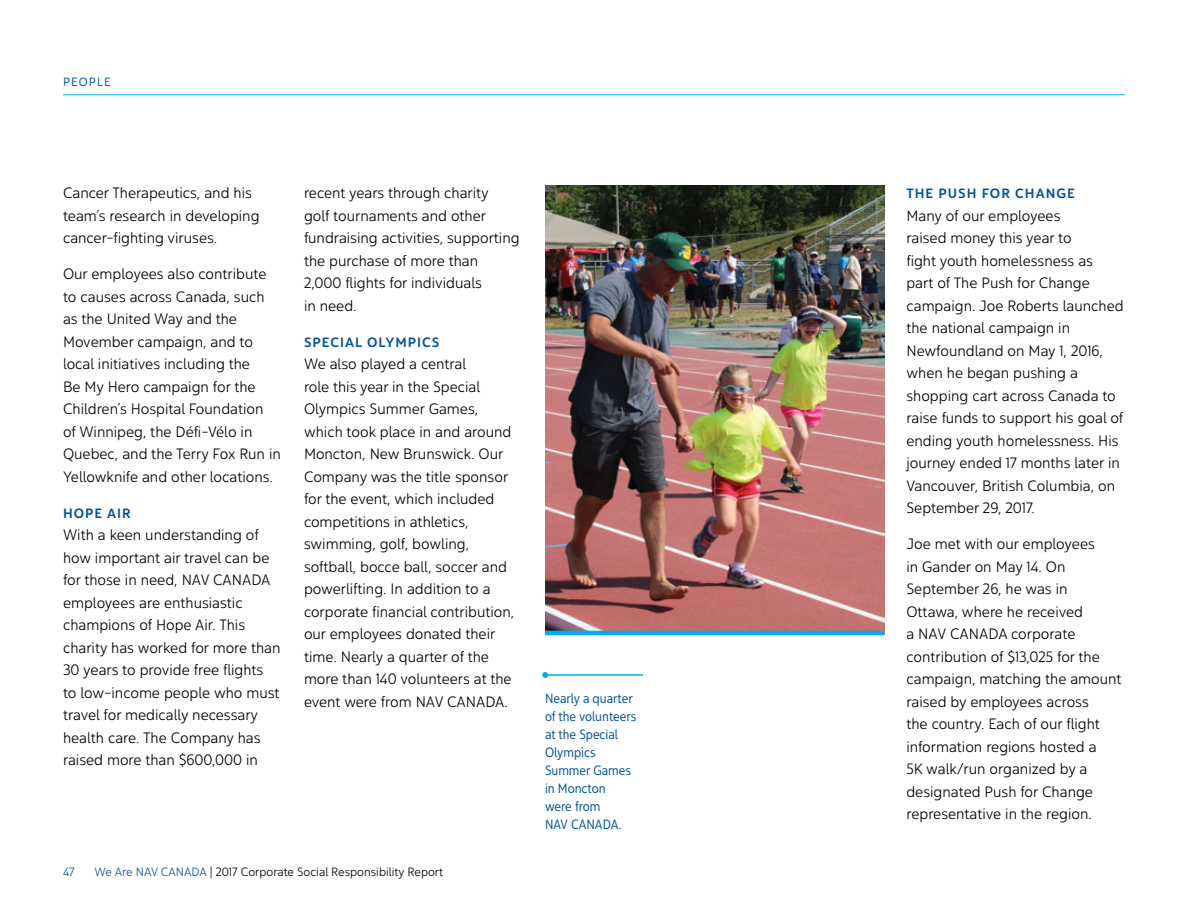
<style>
.page{position:relative;width:1188px;height:918px;background:#fff}
.page>*{position:absolute;margin:0;border:0;box-sizing:border-box;transform-origin:0 0}
.Body{font:15px/22.5px "Yorkten Nor Lig";color:#000}
.t1{font:13.5px/18px "Yorkten Con Boo";color:#00529c}
.t2{font:13.5px "Yorkten Nor Med";letter-spacing:.075em;color:#00529c}
.t3{font:12px "Yorkten Nor Lig";color:#000}
.t4{font:12px "Yorkten Nor Boo";color:#00529c}
.t5{font:12px "Yorkten Nor Lig";color:#00529c}
.s1{color:#00529c}
</style>
<div class="page">
<hr style="left:63px;top:94px;width:1062px;height:1px;background:#00aeef">
<img style="left:545px;top:185px;width:339px;height:446px">
<hr style="left:545px;top:631px;width:339px;height:4px;background:#00aeef">
<hr style="left:545px;top:674px;width:98px;height:2px;background:#00aeef">
<svg style="left:542px;top:672px;width:6px;height:6px"></svg>
<p class="t4" style="left:63px;top:74px;width:48px">PEOPLE</p>
<p class="Body" style="left:63px;top:181px;width:198px">Cancer Therapeutics, and his team’s research in developing cancer-fighting viruses.</p>
<p class="Body" style="left:63px;top:262px;width:219px">Our employees also contribute to causes across Canada, such as the United Way and the<br>Movember campaign, and to local initiatives including the<br>Be My Hero campaign for the<br>Children’s Hospital Foundation<br>of Winnipeg, the Défi-Vélo in<br>Quebec, and the Terry Fox Run in<br>Yellowknife and other locations.</p>
<h4 class="t2" style="left:63px;top:504px;width:69px">HOPE AIR</h4>
<p class="Body" style="left:63px;top:523px;width:219px">With a keen understanding of how important air travel can be for those in need, NAV CANADA employees are enthusiastic champions of Hope Air. This charity has worked for more than<br>30 years to provide free flights to low-income people who must travel for medically necessary health care. The Company has raised more than $600,000 in</p>
<p class="Body" style="left:304px;top:181px;width:217px">recent years through charity<br>golf tournaments and other fundraising activities, supporting the purchase of more than<br>2,000 flights for individuals<br>in need.</p>
<h4 class="t2" style="left:304px;top:333px;width:137px">SPECIAL OLYMPICS</h4>
<p class="Body" style="left:304px;top:352px;width:212px">We also played a central<br>role this year in the Special<br>Olympics Summer Games, which took place in and around<br>Moncton, New Brunswick. Our<br>Company was the title sponsor for the event, which included competitions in athletics, swimming, golf, bowling, softball, bocce ball, soccer and powerlifting. In addition to a corporate financial contribution, our employees donated their time. Nearly a quarter of the more than 140 volunteers at the event were from NAV CANADA.</p>
<p class="t5" style="left:63px;top:864px;width:13px">47</p>
<p class="t3" style="left:94px;top:864px;width:350px"><span class="s1">We Are NAV CANADA</span> | 2017 Corporate Social Responsibility Report</p>
<p class="t1" style="left:545px;top:689px;width:93px">Nearly a quarter of the volunteers at the Special<br>Olympics<br>Summer Games in Moncton<br>were from<br>NAV CANADA.</p>
<h4 class="t2" style="left:906px;top:185px;width:170px">THE PUSH FOR CHANGE</h4>
<p class="Body" style="left:906px;top:204px;width:219px">Many of our employees<br>raised money this year to<br>fight youth homelessness as part of The Push for Change campaign. Joe Roberts launched the national campaign in<br>Newfoundland on May 1, 2016, when he began pushing a shopping cart across Canada to raise funds to support his goal of ending youth homelessness. His journey ended 17 months later in<br>Vancouver, British Columbia, on<br>September 29, 2017.</p>
<p class="Body" style="left:906px;top:532px;width:217px">Joe met with our employees<br>in Gander on May 14. On<br>September 26, he was in<br>Ottawa, where he received<br>a NAV CANADA corporate contribution of $13,025 for the campaign, matching the amount raised by employees across<br>the country. Each of our flight information regions hosted a<br>5K walk/run organized by a designated Push for Change representative in the region.</p>
</div>
